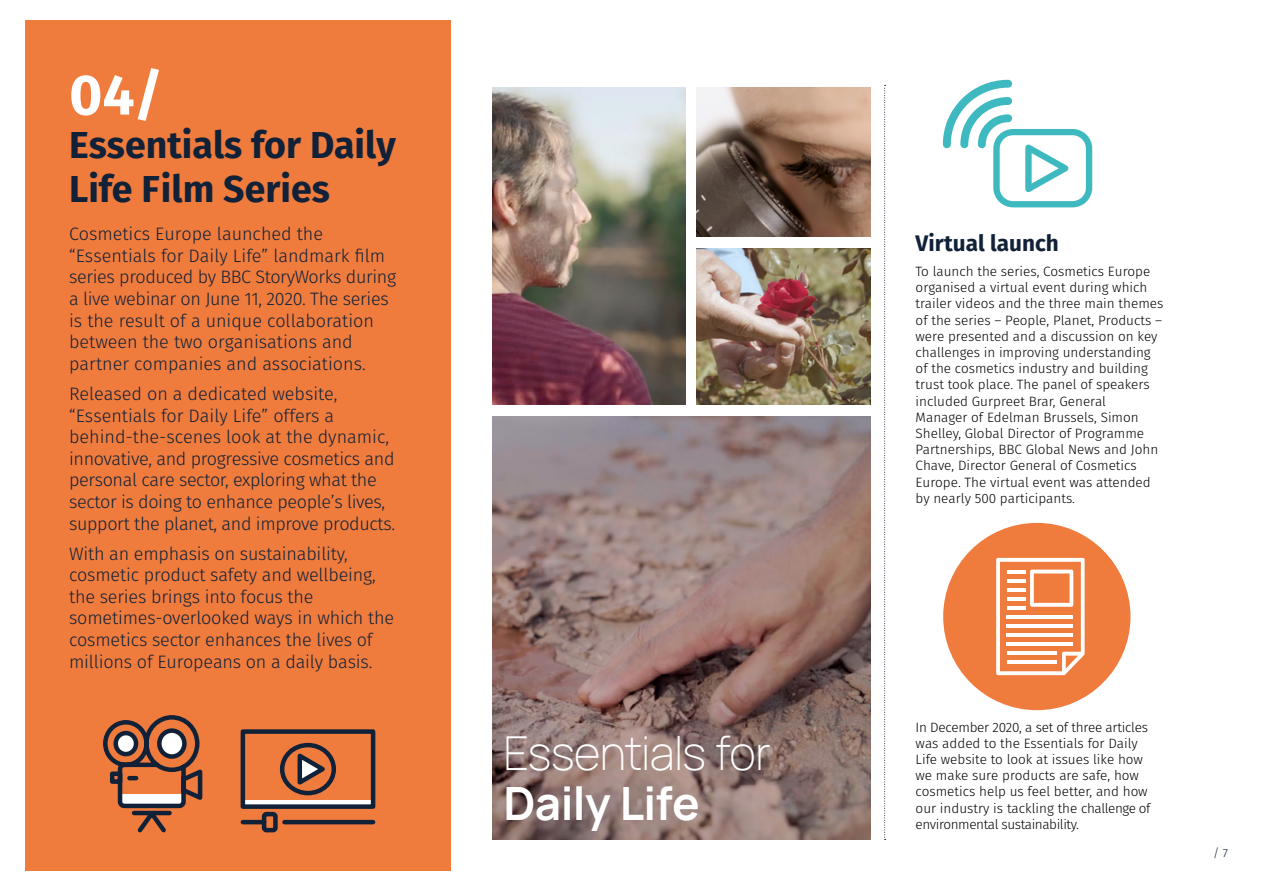
<style>
.page{position:relative;width:1263px;height:893px;background:#fff}
.page>*{position:absolute;margin:0;border:0;box-sizing:border-box;transform-origin:0 0}
.t1{font:700 57px "Fira Sans";color:#fff}
.t2{font:200 45.9px "Manrope";letter-spacing:-.015em;color:#fff}
.t3{font:45.9px "Manrope";letter-spacing:-.02em;color:#fff}
.t4{font:700 37.5px/43.5px "Fira Sans";color:#102138}
.t5{font:700 22.5px "Fira Sans";color:#102138}
.t6{font:300 18px/21.6px "Fira Sans";letter-spacing:-.01em;color:#102138}
.t7{font:300 13.5px/16.2px "Fira Sans";color:#000}
.t8{font:300 12px "Fira Sans";color:#102138}
</style>
<div class="page">
<svg style="left:884px;top:85px;width:2px;height:755px"></svg>
<div style="left:26px;top:20px;width:425px;height:851px;background:#ef7b3d"></div>
<div style="left:943px;top:523px;width:187px;height:187px;background:#ef7b3d;border-radius:50%"></div>
<svg style="left:943px;top:80px;width:149px;height:127px"></svg>
<svg style="left:103px;top:715px;width:100px;height:118px"></svg>
<svg style="left:240px;top:729px;width:136px;height:104px"></svg>
<svg style="left:996px;top:558px;width:88px;height:117px"></svg>
<img style="left:492px;top:87px;width:193px;height:317px">
<img style="left:696px;top:87px;width:174px;height:150px">
<img style="left:492px;top:417px;width:378px;height:423px">
<img style="left:696px;top:248px;width:174px;height:156px">
<h1 class="t1" style="left:69px;top:47px;width:96px">04/</h1>
<h3 class="t4" style="left:69px;top:121px;width:328px">Essentials for Daily<br>Life Film Series</h3>
<p class="t6" style="left:69px;top:223px;width:329px">Cosmetics Europe launched the “Essentials for Daily Life” landmark film series produced by BBC StoryWorks during a live webinar on June 11, 2020. The series is the result of a unique collaboration between the two organisations and partner companies and associations.</p>
<p class="t6" style="left:69px;top:383px;width:327px">Released on a dedicated website, “Essentials for Daily Life” offers a behind-the-scenes look at the dynamic, innovative, and progressive cosmetics and personal care sector, exploring what the sector is doing to enhance people’s lives, support the planet, and improve products.</p>
<h3 class="t6" style="left:69px;top:542px;width:327px">With an emphasis on sustainability, cosmetic product safety and wellbeing, the series brings into focus the sometimes-overlooked ways in which the cosmetics sector enhances the lives of millions of Europeans on a daily basis.</h3>
<h2 class="t2" style="left:504px;top:721px;width:269px">Essentials for</h2>
<h2 class="t3" style="left:504px;top:771px;width:198px">Daily Life</h2>
<h3 class="t5" style="left:916px;top:224px;width:145px">Virtual launch</h3>
<p class="t7" style="left:916px;top:263px;width:249px">To launch the series, Cosmetics Europe organised a virtual event during which trailer videos and the three main themes of the series – People, Planet, Products – were presented and a discussion on key challenges in improving understanding of the cosmetics industry and building trust took place. The panel of speakers included Gurpreet Brar, General<br>Manager of Edelman Brussels, Simon Shelley, Global Director of Programme Partnerships, BBC Global News and John Chave, Director General of Cosmetics Europe. The virtual event was attended by nearly 500 participants.</p>
<p class="t7" style="left:916px;top:719px;width:236px">In December 2020, a set of three articles was added to the Essentials for Daily Life website to look at issues like how we make sure products are safe, how cosmetics help us feel better, and how our industry is tackling the challenge of environmental sustainability.</p>
<p class="t8" style="left:1213px;top:844px;width:16px">/ 7</p>
</div>
